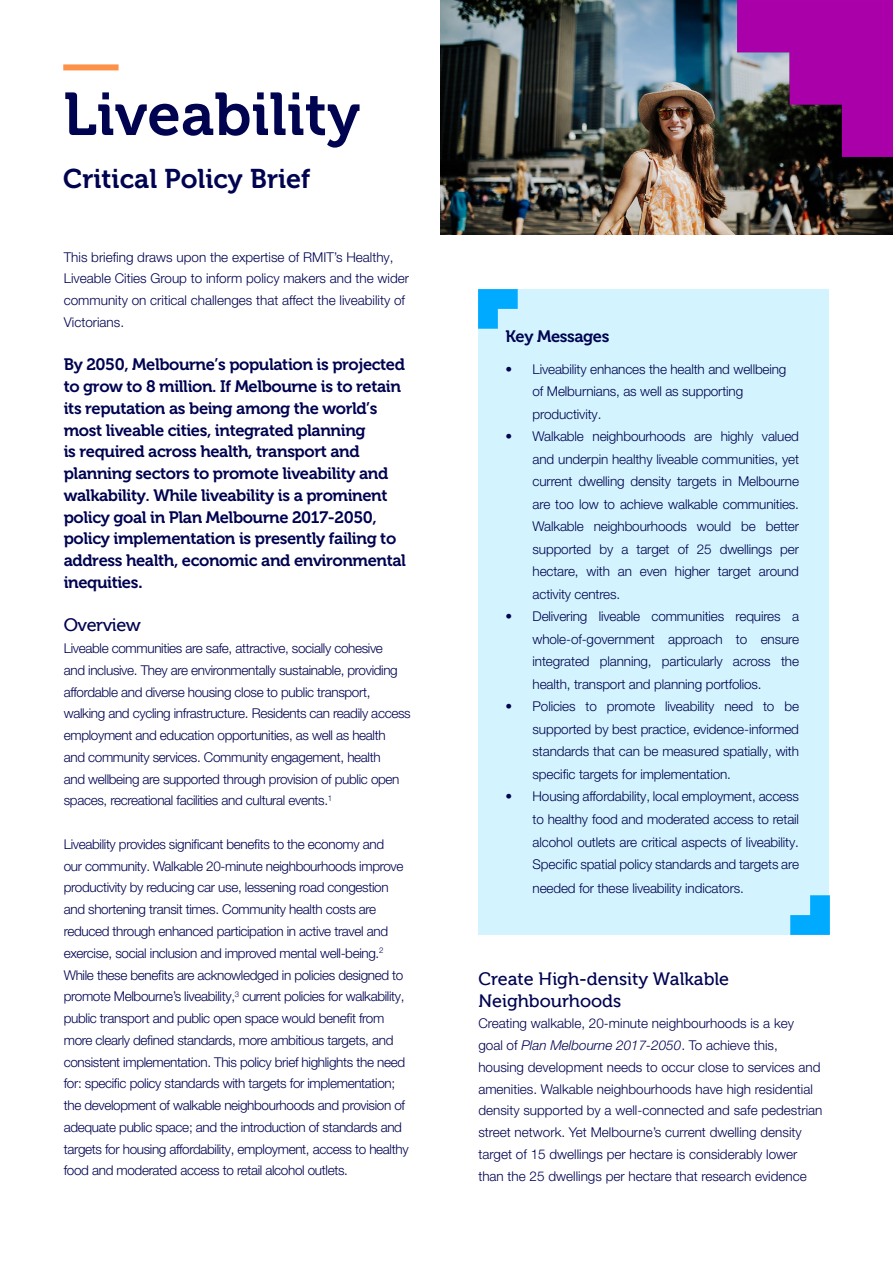
<style>
.page{position:relative;width:893px;height:1263px;background:#fff}
.page>*{position:absolute;margin:0;border:0;box-sizing:border-box;transform-origin:0 0}
.t1{font:60px "Museo 700";color:#000350}
.t2{font:27px "Museo 700";color:#000350}
.t3{font:18px/21.8px "Museo 500";color:#000350}
.t4{font:18px "Museo 500";letter-spacing:-.025em;color:#000350}
.t5{font:16.5px/21.8px "Museo 700";letter-spacing:-.025em;color:#000350}
.t6{font:300 13.5px/21.8px "Helvetica Neue LT Pro";letter-spacing:-.025em;color:#000350;text-align:justify}
.t7{font:300 13.5px/21.8px "Helvetica Neue LT Pro";color:#000350}
.s1{font-size:18px}
.s2{font-style:italic}
</style>
<div class="page">
<img style="left:441px;top:0;width:452px;height:234px">
<div style="left:478px;top:289px;width:351px;height:646px;background:#d3f4ff"></div>
<img style="left:478px;top:289px;width:39px;height:39px">
<img style="left:790px;top:896px;width:39px;height:39px">
<img style="left:737px;top:0;width:156px;height:156px">
<div style="left:63px;top:64px;width:56px;height:6px;background:#fc9147"></div>
<h1 class="t1" style="left:63px;top:81px;width:298px">Liveability</h1>
<h2 class="t2" style="left:63px;top:163px;width:249px">Critical Policy Brief</h2>
<p class="t7" style="left:64px;top:246px;width:347px">This briefing draws upon the expertise of RMIT’s Healthy, Liveable Cities Group to inform policy makers and the wider community on critical challenges that affect the liveability of Victorians.</p>
<p class="t5" style="left:64px;top:354px;width:344px">By 2050, Melbourne’s population is projected to grow to 8 million. If Melbourne is to retain its reputation as being among the world’s most liveable cities, integrated planning<br>is required across health, transport and planning sectors to promote liveability and walkability. While liveability is a prominent policy goal in Plan Melbourne 2017-2050, policy implementation is presently failing to address health, economic and environmental inequities<span class="s1">.</span></p>
<h3 class="t4" style="left:64px;top:615px;width:79px">Overview</h3>
<p class="t6" style="left:64px;top:637px;width:348px;text-align:left">Liveable communities are safe, attractive, socially cohesive<br>and inclusive. They are environmentally sustainable, providing affordable and diverse housing close to public transport, walking and cycling infrastructure. Residents can readily access employment and education opportunities, as well as health<br>and community services. Community engagement, health<br>and wellbeing are supported through provision of public open spaces, recreational facilities and cultural events.<sup>1</sup></p>
<p class="t6" style="left:64px;top:833px;width:346px;text-align:left">Liveability provides significant benefits to the economy and<br>our community. Walkable 20-minute neighbourhoods improve productivity by reducing car use, lessening road congestion and shortening transit times. Community health costs are reduced through enhanced participation in active travel and exercise, social inclusion and improved mental well-being.<sup>2<br></sup>While these benefits are acknowledged in policies designed to promote Melbourne’s liveability,<sup>3</sup> current policies for walkability, public transport and public open space would benefit from more clearly defined standards, more ambitious targets, and consistent implementation. This policy brief highlights the need for: specific policy standards with targets for implementation; the development of walkable neighbourhoods and provision of adequate public space; and the introduction of standards and targets for housing affordability, employment, access to healthy food and moderated access to retail alcohol outlets.</p>
<p class="t5" style="left:506px;top:326px;width:105px">Key Messages</p>
<p class="t6" style="left:533px;top:357px;width:255px;line-height:22.5px;text-align:left;text-indent:-27px">• Liveability enhances the health and wellbeing of Melburnians, as well as supporting productivity.</p>
<p class="t6" style="left:533px;top:425px;width:268px;line-height:22.5px;text-indent:-27px">• Walkable neighbourhoods are highly valued and underpin healthy liveable communities, yet current dwelling density targets in Melbourne are too low to achieve walkable communities.<br>Walkable neighbourhoods would be better supported by a target of 25 dwellings per hectare, with an even higher target around activity centres.</p>
<p class="t6" style="left:533px;top:605px;width:268px;line-height:22.5px;text-indent:-27px">• Delivering liveable communities requires a whole-of-government approach to ensure integrated planning, particularly across the health, transport and planning portfolios.</p>
<p class="t6" style="left:533px;top:695px;width:268px;line-height:22.5px;text-indent:-27px">• Policies to promote liveability need to be supported by best practice, evidence-informed standards that can be measured spatially, with specific targets for implementation.</p>
<p class="t6" style="left:533px;top:785px;width:268px;line-height:22.5px;text-indent:-27px">• Housing affordability, local employment, access to healthy food and moderated access to retail alcohol outlets are critical aspects of liveability.<br>Specific spatial policy standards and targets are</p>
<p class="t6" style="left:533px;top:877px;width:213px">needed for these liveability indicators.</p>
<h3 class="t3" style="left:478px;top:968px;width:252px">Create High-density Walkable<br>Neighbourhoods</h3>
<p class="t7" style="left:478px;top:1012px;width:346px">Creating walkable, 20-minute neighbourhoods is a key<br>goal of <span class="s2">Plan Melbourne 2017-2050</span>. To achieve this, housing development needs to occur close to services and amenities. Walkable neighbourhoods have high residential density supported by a well-connected and safe pedestrian street network. Yet Melbourne’s current dwelling density target of 15 dwellings per hectare is considerably lower than the 25 dwellings per hectare that research evidence</p>
</div>
